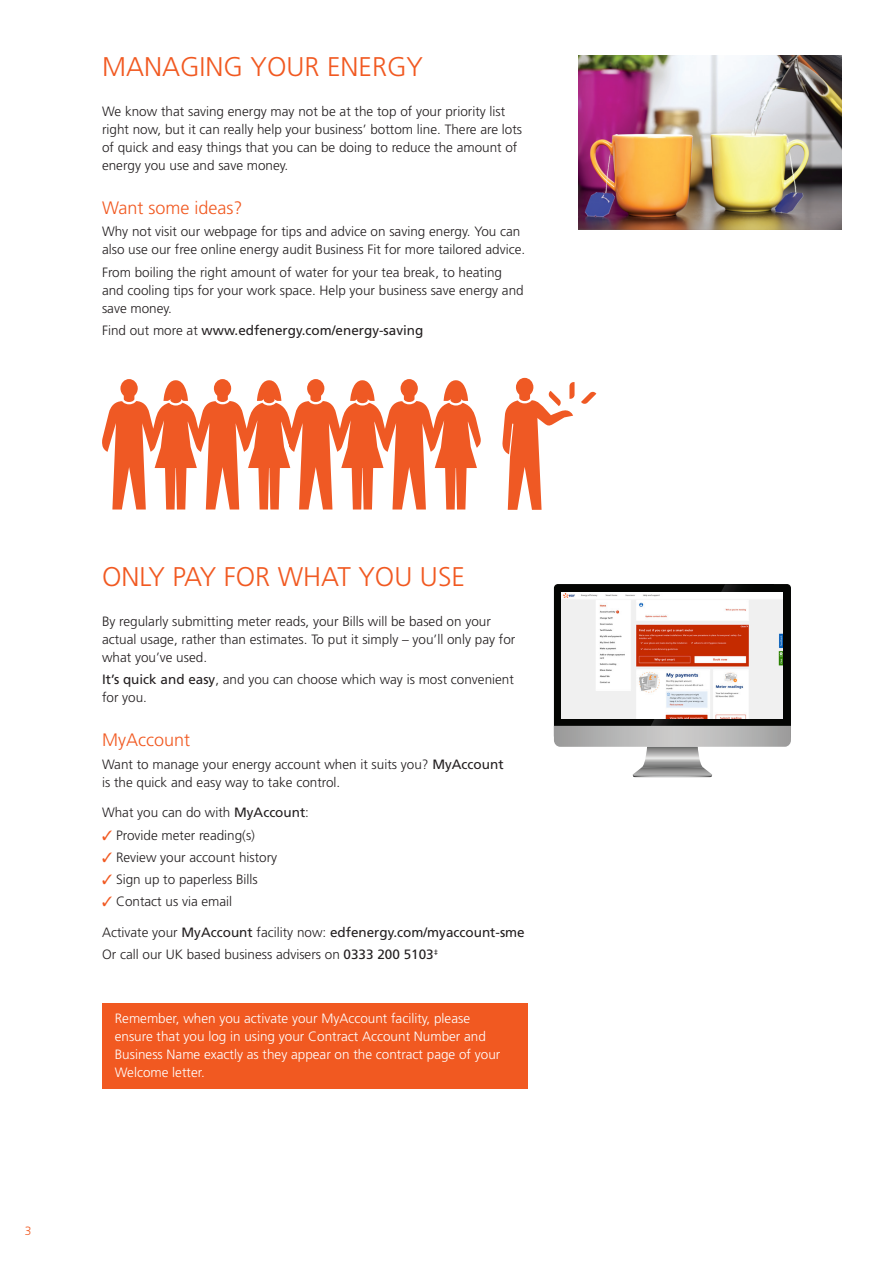
<style>
.page{position:relative;width:893px;height:1263px;background:#fff}
.page>*{position:absolute;margin:0;border:0;box-sizing:border-box;transform-origin:0 0}
.t1{font:300 27px "Frutiger";color:#f15921}
.Body{font:300 18px "Frutiger";color:#f15921}
.Body-2{font:300 13.5px/18px "Frutiger";color:#231f20}
.Body-3{font:300 13.5px/18px "Frutiger";color:#fff}
.Body-4{font:13.5px "Frutiger";color:#231f20}
.t2{font:300 12px "Frutiger";color:#f15921}
.s1{font-weight:300}
.s2{font-weight:400}
.s3{color:#f15921}
</style>
<div class="page">
<img style="left:578px;top:55px;width:264px;height:175px">
<svg style="left:102px;top:378px;width:494px;height:132px"></svg>
<div style="left:102px;top:1003px;width:425px;height:86px;background:#f15921"></div>
<svg style="left:554px;top:584px;width:237px;height:193px"></svg>
<img style="left:562px;top:593px;width:220px;height:125px">
<p class="t1" style="left:102px;top:52px;width:323px">MANAGING YOUR ENERGY</p>
<p class="Body-2" style="left:102px;top:102px;width:422px">We know that saving energy may not be at the top of your priority list right now, but it can really help your business’ bottom line. There are lots of quick and easy things that you can be doing to reduce the amount of energy you use and save money.</p>
<p class="Body" style="left:102px;top:198px;width:142px">Want some ideas?</p>
<p class="Body-2" style="left:102px;top:223px;width:425px">Why not visit our webpage for tips and advice on saving energy. You can also use our free online energy audit Business Fit for more tailored advice.</p>
<p class="Body-2" style="left:102px;top:263px;width:423px">From boiling the right amount of water for your tea break, to heating and cooling tips for your work space. Help your business save energy and save money.</p>
<p class="Body-4" style="left:102px;top:322px;width:323px"><span class="s1">Find out more at</span> www.edfenergy.com/energy-saving</p>
<p class="t2" style="left:25px;top:1224px;width:8px">3</p>
<p class="t1" style="left:102px;top:562px;width:364px">ONLY PAY FOR WHAT YOU USE</p>
<p class="Body-2" style="left:102px;top:612px;width:415px">By regularly submitting meter reads, your Bills will be based on your actual usage, rather than estimates. To put it simply – you’ll only pay for what you’ve used.</p>
<p class="Body-2" style="left:102px;top:670px;width:413px"><span class="s2">It’s quick and easy</span>, and you can choose which way is most convenient for you.</p>
<p class="Body" style="left:102px;top:730px;width:90px">MyAccount</p>
<p class="Body-2" style="left:102px;top:755px;width:403px">Want to manage your energy account when it suits you? <span class="s2">MyAccount </span>is the quick and easy way to take control.</p>
<p class="Body-2" style="left:102px;top:804px;width:209px">What you can do with <span class="s2">MyAccount</span>:</p>
<p class="Body-2" style="left:102px;top:826px;width:154px"><span class="s3">✓</span> Provide meter reading(s)</p>
<p class="Body-2" style="left:102px;top:848px;width:177px"><span class="s3">✓</span> Review your account history</p>
<p class="Body-2" style="left:102px;top:870px;width:157px"><span class="s3">✓</span> Sign up to paperless Bills</p>
<p class="Body-2" style="left:102px;top:893px;width:132px"><span class="s3">✓</span> Contact us via email</p>
<p class="Body-4" style="left:102px;top:924px;width:424px"><span class="s1">Activate your</span> MyAccount <span class="s1">facility now:</span> edfenergy.com/myaccount-sme</p>
<p class="Body-2" style="left:102px;top:946px;width:338px">Or call our UK based business advisers on <span class="s2">0333 200 5103</span><sup>‡</sup></p>
<p class="Body-3" style="left:115px;top:1009px;width:387px">Remember, when you activate your MyAccount facility, please ensure that you log in using your Contract Account Number and Business Name exactly as they appear on the contract page of your Welcome letter.</p>
</div>
